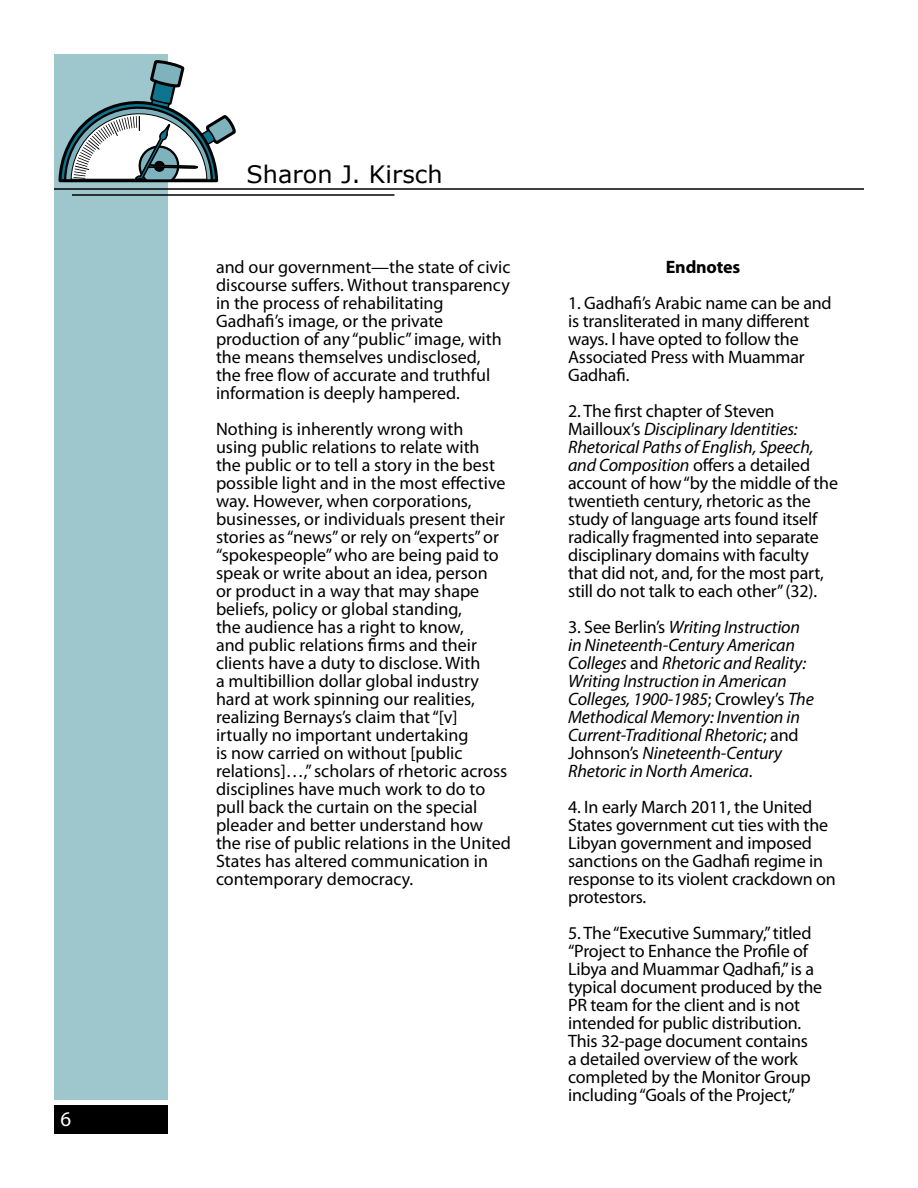
<style>
.page{position:relative;width:918px;height:1188px;background:#fff}
.page>*{position:absolute;margin:0;border:0;box-sizing:border-box;transform-origin:0 0}
.t1{font:24px "Verdana";color:#000}
.t2{font:21px "Myriad Pro";color:#fff}
.t3{font:18px/18px "Myriad Pro";color:#000}
.t4{font:italic 18px/18px "Myriad Pro";letter-spacing:-.01em;color:#000}
.t5{font:700 18px "Myriad Pro";letter-spacing:-.01em;color:#000}
.s1{font-style:italic}
.s2{font-style:normal}
</style>
<div class="page">
<div style="left:54px;top:54px;width:114px;height:1046px;background:#9ec6cd"></div>
<div style="left:54px;top:1106px;width:114px;height:28px;background:#000"></div>
<hr style="left:54px;top:188px;width:810px;height:2px;background:#000">
<hr style="left:72px;top:194px;width:322px;height:2px;background:#000">
<svg style="left:58px;top:60px;width:178px;height:123px"></svg>
<hr style="left:61px;top:180px;width:155px;height:1px;background:#000">
<p class="t2" style="left:60px;top:1106px;width:12px">6</p>
<h1 class="t1" style="left:247px;top:158px;width:197px">Sharon J. Kirsch</h1>
<p class="t3" style="left:216px;top:258px;width:296px">and our government—the state of civic discourse suffers. Without transparency in the process of rehabilitating Gadhafi’s image, or the private production of any “public” image, with the means themselves undisclosed,<br>the free flow of accurate and truthful information is deeply hampered.</p>
<p class="t3" style="left:216px;top:420px;width:296px">Nothing is inherently wrong with<br>using public relations to relate with<br>the public or to tell a story in the best possible light and in the most effective way. However, when corporations, businesses, or individuals present their stories as “news” or rely on “experts” or “spokespeople” who are being paid to speak or write about an idea, person<br>or product in a way that may shape beliefs, policy or global standing,<br>the audience has a right to know,<br>and public relations firms and their clients have a duty to disclose. With<br>a multibillion dollar global industry hard at work spinning our realities, realizing Bernays’s claim that “[v] irtually no important undertaking<br>is now carried on without [public relations]…,” scholars of rhetoric across disciplines have much work to do to pull back the curtain on the special pleader and better understand how the rise of public relations in the United States has altered communication in contemporary democracy.</p>
<p class="t5" style="left:666px;top:255px;width:76px">Endnotes</p>
<p class="t3" style="left:568px;top:294px;width:265px">1. Gadhafi’s Arabic name can be and is transliterated in many different ways. I have opted to follow the<br>Associated Press with Muammar<br>Gadhafi.</p>
<p class="t3" style="left:568px;top:402px;width:271px">2. The first chapter of Steven Mailloux’s <span class="s1">Disciplinary Identities:<br>Rhetorical Paths of English, Speech, and Composition</span> offers a detailed account of how “by the middle of the twentieth century, rhetoric as the study of language arts found itself radically fragmented into separate disciplinary domains with faculty that did not, and, for the most part, still do not talk to each other” (32).</p>
<p class="t4" style="left:568px;top:618px;width:247px"><span class="s2">3. See Berlin’s</span> Writing Instruction in Nineteenth-Century American Colleges <span class="s2">and</span> Rhetoric and Reality:<br>Writing Instruction in American Colleges, 1900-1985<span class="s2">; Crowley’s</span> The Methodical Memory: Invention in Current-Traditional Rhetoric<span class="s2">; and Johnson’s</span> Nineteenth-Century Rhetoric in North America<span class="s2">.</span></p>
<p class="t3" style="left:568px;top:798px;width:269px">4. In early March 2011, the United<br>States government cut ties with the<br>Libyan government and imposed sanctions on the Gadhafi regime in response to its violent crackdown on protestors.</p>
<p class="t3" style="left:568px;top:924px;width:256px">5. The “Executive Summary,” titled “Project to Enhance the Profile of<br>Libya and Muammar Qadhafi,” is a typical document produced by the<br>PR team for the client and is not intended for public distribution.<br>This 32-page document contains<br>a detailed overview of the work completed by the Monitor Group including “Goals of the Project,”</p>
</div>
